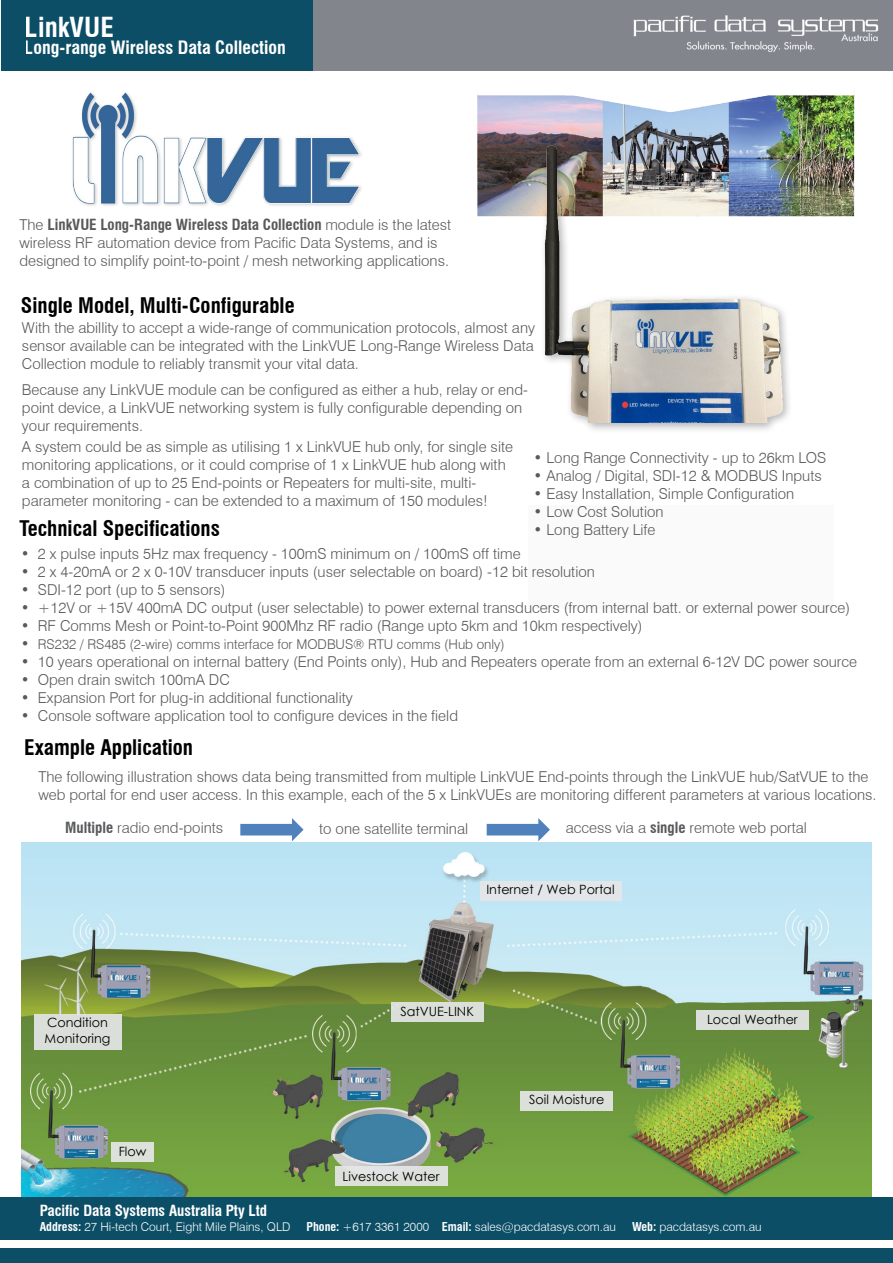
<style>
.page{position:relative;width:893px;height:1263px;background:#fff}
.page>*{position:absolute;margin:0;border:0;box-sizing:border-box;transform-origin:0 0}
.t1{font:700 condensed 27px "Swiss 721 BT";color:#fff}
.t2{font:700 condensed 21px "Swiss 721 BT";color:#000}
.t3{font:700 condensed 18px "Swiss 721 BT";color:#fff}
.t4{font:300 15px/18px "Swiss 721 BT";color:#58595b}
.t5{font:700 condensed 15px "Swiss 721 BT";color:#fff}
.t6{font:300 13.5px "Swiss 721 BT";color:#58595b}
.t7{font:12.75px/15.3px "Century Gothic";color:#000}
.t8{font:300 12px "Swiss 721 BT";color:#fff}
.s1{font-weight:700;font-stretch:condensed}
.s2{font-size:15px}
</style>
<div class="page">
<img style="left:21px;top:842px;width:850px;height:354px">
<div style="left:528px;top:505px;width:306px;height:104px;background:#fafafa"></div>
<img style="left:72px;top:92px;width:290px;height:114px">
<div style="left:0;top:1197px;width:893px;height:43px;background:#0c4e66"></div>
<div style="left:0;top:1248px;width:893px;height:15px;background:#0c4e66"></div>
<div style="left:1px;top:0;width:312px;height:71px;background:#0c4e66"></div>
<div style="left:313px;top:0;width:580px;height:71px;background:#82868c"></div>
<img style="left:633px;top:15px;width:246px;height:37px">
<img style="left:477px;top:95px;width:378px;height:122px">
<div style="left:539px;top:142px;width:254px;height:292px;background:#000;opacity:.3"></div>
<img style="left:543px;top:114px;width:252px;height:309px">
<div style="left:34px;top:1014px;width:87px;height:35px;background:#dbdfd9"></div>
<div style="left:697px;top:1010px;width:112px;height:20px;background:#dbdfd9"></div>
<div style="left:520px;top:1091px;width:93px;height:20px;background:#dbe0da"></div>
<div style="left:335px;top:1166px;width:113px;height:20px;background:#dce1da"></div>
<div style="left:112px;top:1142px;width:42px;height:20px;background:#dce1da"></div>
<div style="left:391px;top:1002px;width:92px;height:20px;background:#dbdfd9"></div>
<div style="left:480px;top:881px;width:142px;height:20px;background:#e6e7e8"></div>
<svg style="left:240px;top:818px;width:64px;height:23px"></svg>
<svg style="left:487px;top:818px;width:63px;height:23px"></svg>
<h1 class="t1" style="left:25px;top:11px;width:90px">LinkVUE</h1>
<p class="t3" style="left:25px;top:37px;width:262px">Long-range Wireless Data Collection</p>
<p class="t4" style="left:19px;top:216px;width:433px">The <span class="s1">LinkVUE Long-Range Wireless Data Collection</span> module is the latest wireless RF automation device from Pacific Data Systems, and is designed to simplify point-to-point / mesh networking applications.</p>
<h2 class="t2" style="left:21px;top:292px;width:275px">Single Model, Multi-Configurable</h2>
<p class="t4" style="left:22px;top:318px;width:515px;text-align:justify">With the abillity to accept a wide-range of communication protocols, almost any sensor available can be integrated with the LinkVUE Long-Range Wireless Data Collection module to reliably transmit your vital data.</p>
<p class="t4" style="left:22px;top:381px;width:507px">Because any LinkVUE module can be configured as either a hub, relay or end&shy;point device, a LinkVUE networking system is fully configurable depending on your requirements.</p>
<p class="t4" style="left:22px;top:438px;width:493px">A system could be as simple as utilising 1 x LinkVUE hub only, for single site monitoring applications, or it could comprise of 1 x LinkVUE hub along with a combination of up to 25 End-points or Repeaters for multi-site, multi&shy;parameter monitoring - can be extended to a maximum of 150 modules!</p>
<h2 class="t2" style="left:19px;top:516px;width:202px">Technical Specifications</h2>
<p class="t4" style="left:534px;top:448px;width:294px">• Long Range Connectivity - up to 26km LOS</p>
<p class="t4" style="left:534px;top:466px;width:290px">• Analog / Digital, SDI-12 &amp; MODBUS Inputs</p>
<p class="t4" style="left:534px;top:484px;width:262px">• Easy Installation, Simple Configuration</p>
<p class="t4" style="left:534px;top:502px;width:131px">• Low Cost Solution</p>
<p class="t4" style="left:534px;top:520px;width:123px">• Long Battery Life</p>
<p class="t4" style="left:21px;top:545px;width:501px">• 2 x pulse inputs 5Hz max frequency - 100mS minimum on / 100mS off time</p>
<p class="t4" style="left:21px;top:563px;width:575px">• 2 x 4-20mA or 2 x 0-10V transducer inputs (user selectable on board) -12 bit resolution</p>
<p class="t4" style="left:21px;top:581px;width:206px">• SDI-12 port (up to 5 sensors)</p>
<p class="t4" style="left:21px;top:599px;width:831px">• +12V or +15V 400mA DC output (user selectable) to power external transducers (from internal batt. or external power source)</p>
<p class="t4" style="left:21px;top:617px;width:623px">• RF Comms Mesh or Point-to-Point 900Mhz RF radio (Range upto 5km and 10km respectively)</p>
<p class="t6" style="left:21px;top:636px;width:485px"><span class="s2">•</span> RS232 / RS485 (2-wire) comms interface for MODBUS® RTU comms (Hub only)</p>
<p class="t4" style="left:21px;top:653px;width:838px">• 10 years operational on internal battery (End Points only), Hub and Repeaters operate from an external 6-12V DC power source</p>
<p class="t4" style="left:21px;top:671px;width:210px">• Open drain switch 100mA DC</p>
<p class="t4" style="left:21px;top:689px;width:333px">• Expansion Port for plug-in additional functionality</p>
<p class="t4" style="left:21px;top:707px;width:439px">• Console software application tool to configure devices in the field</p>
<h2 class="t2" style="left:24px;top:735px;width:170px">Example Application</h2>
<p class="t4" style="left:38px;top:768px;width:840px">The following illustration shows data being transmitted from multiple LinkVUE End-points through the LinkVUE hub/SatVUE to the web portal for end user access. In this example, each of the 5 x LinkVUEs are monitoring different parameters at various locations.</p>
<p class="t4" style="left:65px;top:818px;width:160px"><span class="s1">Multiple</span> radio end-points</p>
<p class="t4" style="left:319px;top:819px;width:150px">to one satellite terminal</p>
<p class="t4" style="left:566px;top:818px;width:243px">access via a <span class="s1">single</span> remote web portal</p>
<p class="t7" style="left:486px;top:882px;width:130px">Internet / Web Portal</p>
<p class="t7" style="left:400px;top:1004px;width:75px">SatVUE-LINK</p>
<p class="t7" style="left:45px;top:1015px;width:67px">Condition<br>Monitoring</p>
<p class="t7" style="left:707px;top:1012px;width:92px">Local Weather</p>
<p class="t7" style="left:119px;top:1144px;width:29px">Flow</p>
<p class="t7" style="left:343px;top:1168px;width:98px">Livestock Water</p>
<p class="t7" style="left:529px;top:1092px;width:77px">Soil Moisture</p>
<p class="t5" style="left:40px;top:1202px;width:229px">Pacific Data Systems Australia Pty Ltd</p>
<p class="t8" style="left:40px;top:1219px;width:252px"><span class="s1">Address:</span> 27 Hi-tech Court, Eight Mile Plains, QLD</p>
<p class="t8" style="left:307px;top:1219px;width:311px"><span class="s1">Phone:</span> +617 3361 2000 <span class="s1">Email:</span> sales@pacdatasys.com.au</p>
<p class="t8" style="left:632px;top:1219px;width:131px"><span class="s1">Web:</span> pacdatasys.com.au</p>
</div>
